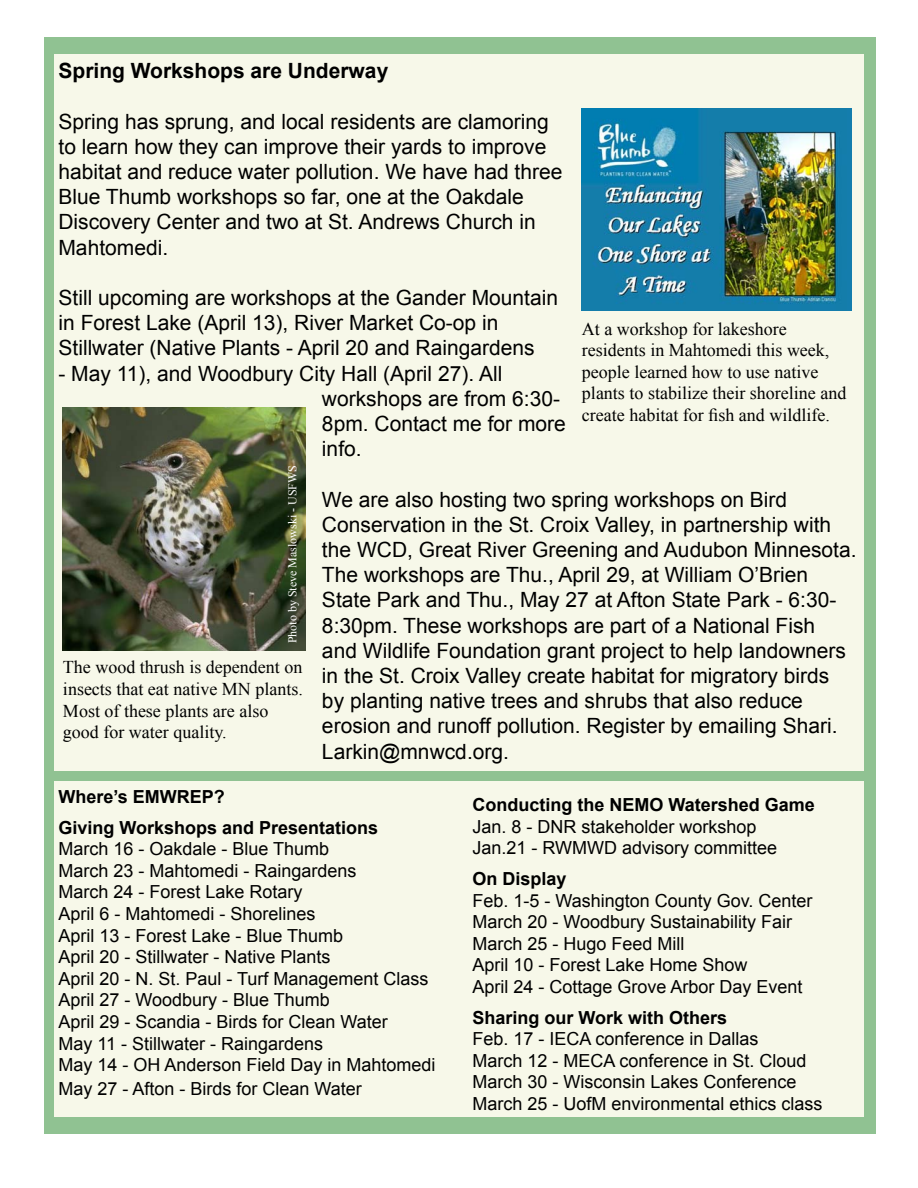
<style>
.page{position:relative;width:918px;height:1188px;background:#fff}
.page>*{position:absolute;margin:0;border:0;box-sizing:border-box;transform-origin:0 0}
.t1{font:21px/25.2px "Arial";color:#000}
.t2{font:700 21px "Arial";color:#000}
.t3{font:18px "Arial";color:#000}
.t4{font:18px/21.6px "Times New Roman";color:#000}
.t5{font:700 18px "Arial";color:#000}
.t6{font:12px "Times New Roman";color:#fff}
</style>
<div class="page">
<div style="left:44px;top:37px;width:831px;height:1097px;background:#90c292"></div>
<div style="left:54px;top:54px;width:810px;height:717px;background:#f7f8e9"></div>
<img style="left:582px;top:108px;width:270px;height:202px">
<img style="left:63px;top:408px;width:243px;height:243px">
<div style="left:54px;top:781px;width:810px;height:336px;background:#f7f8e9"></div>
<p class="t2" style="left:58px;top:57px;width:331px">Spring Workshops are Underway</p>
<p class="t1" style="left:58px;top:109px;width:505px">Spring has sprung, and local residents are clamoring to learn how they can improve their yards to improve habitat and reduce water pollution. We have had three Blue Thumb workshops so far, one at the Oakdale Discovery Center and two at St. Andrews Church in Mahtomedi.</p>
<p class="t1" style="left:58px;top:285px;width:501px">Still upcoming are workshops at the Gander Mountain in Forest Lake (April 13), River Market Co-op in<br>Stillwater (Native Plants - April 20 and Raingardens</p>
<p class="t1" style="left:322px;top:361px;width:245px;text-indent:-264px">- May 11), and Woodbury City Hall (April 27). All workshops are from 6:30-<br>8pm. Contact me for more info.</p>
<p class="t1" style="left:322px;top:487px;width:536px">We are also hosting two spring workshops on Bird Conservation in the St. Croix Valley, in partnership with the WCD, Great River Greening and Audubon Minnesota.<br>The workshops are Thu., April 29, at William O’Brien State Park and Thu., May 27 at Afton State Park - 6:30- 8:30pm. These workshops are part of a National Fish<br>and Wildlife Foundation grant project to help landowners in the St. Croix Valley create habitat for migratory birds by planting native trees and shrubs that also reduce erosion and runoff pollution. Register by emailing Shari.<br>Larkin@mnwcd.org.</p>
<p class="t4" style="left:582px;top:318px;width:266px">At a workshop for lakeshore residents in Mahtomedi this week, people learned how to use native plants to stabilize their shoreline and create habitat for fish and wildlife.</p>
<p class="t6" style="left:284px;top:643px;width:180px;rotate:-90deg">Photo by Steve Maslowski - USFWS</p>
<p class="t4" style="left:63px;top:656px;width:241px">The wood thrush is dependent on insects that eat native MN plants.<br>Most of these plants are also good for water quality.</p>
<p class="t5" style="left:58px;top:785px;width:168px">Where’s EMWREP?</p>
<p class="t5" style="left:58px;top:815px;width:321px">Giving Workshops and Presentations</p>
<p class="t3" style="left:58px;top:837px;width:272px">March 16 - Oakdale - Blue Thumb</p>
<p class="t3" style="left:58px;top:859px;width:300px">March 23 - Mahtomedi - Raingardens</p>
<p class="t3" style="left:58px;top:880px;width:246px">March 24 - Forest Lake Rotary</p>
<p class="t3" style="left:58px;top:902px;width:259px">April 6 - Mahtomedi - Shorelines</p>
<p class="t3" style="left:58px;top:924px;width:286px">April 13 - Forest Lake - Blue Thumb</p>
<p class="t3" style="left:58px;top:945px;width:274px">April 20 - Stillwater - Native Plants</p>
<p class="t3" style="left:58px;top:967px;width:372px">April 20 - N. St. Paul - Turf Management Class</p>
<p class="t3" style="left:58px;top:988px;width:273px">April 27 - Woodbury - Blue Thumb</p>
<p class="t3" style="left:58px;top:1010px;width:331px">April 29 - Scandia - Birds for Clean Water</p>
<p class="t3" style="left:58px;top:1032px;width:266px">May 11 - Stillwater - Raingardens</p>
<p class="t3" style="left:58px;top:1053px;width:379px">May 14 - OH Anderson Field Day in Mahtomedi</p>
<p class="t3" style="left:58px;top:1077px;width:305px">May 27 - Afton - Birds for Clean Water</p>
<p class="t5" style="left:472px;top:793px;width:344px">Conducting the NEMO Watershed Game</p>
<p class="t3" style="left:472px;top:815px;width:286px">Jan. 8 - DNR stakeholder workshop</p>
<p class="t3" style="left:472px;top:836px;width:306px">Jan.21 - RWMWD advisory committee</p>
<p class="t5" style="left:472px;top:867px;width:96px">On Display</p>
<p class="t3" style="left:472px;top:888px;width:342px">Feb. 1-5 - Washington County Gov. Center</p>
<p class="t3" style="left:472px;top:910px;width:321px">March 20 - Woodbury Sustainability Fair</p>
<p class="t3" style="left:472px;top:932px;width:214px">March 25 - Hugo Feed Mill</p>
<p class="t3" style="left:472px;top:953px;width:277px">April 10 - Forest Lake Home Show</p>
<p class="t3" style="left:472px;top:975px;width:332px">April 24 - Cottage Grove Arbor Day Event</p>
<p class="t5" style="left:472px;top:1005px;width:256px">Sharing our Work with Others</p>
<p class="t3" style="left:472px;top:1027px;width:288px">Feb. 17 - IECA conference in Dallas</p>
<p class="t3" style="left:472px;top:1049px;width:336px">March 12 - MECA conference in St. Cloud</p>
<p class="t3" style="left:472px;top:1070px;width:326px">March 30 - Wisconsin Lakes Conference</p>
<p class="t3" style="left:472px;top:1092px;width:352px">March 25 - UofM environmental ethics class</p>
<p class="t4" style="left:542px;top:911px;width:151px">Side yar raingarden</p>
<p class="t4" style="left:715px;top:911px;width:84px">Mahtomedi</p>
<p class="t4" style="left:564px;top:955px;width:206px">Shoreline rest ration project</p>
</div>
